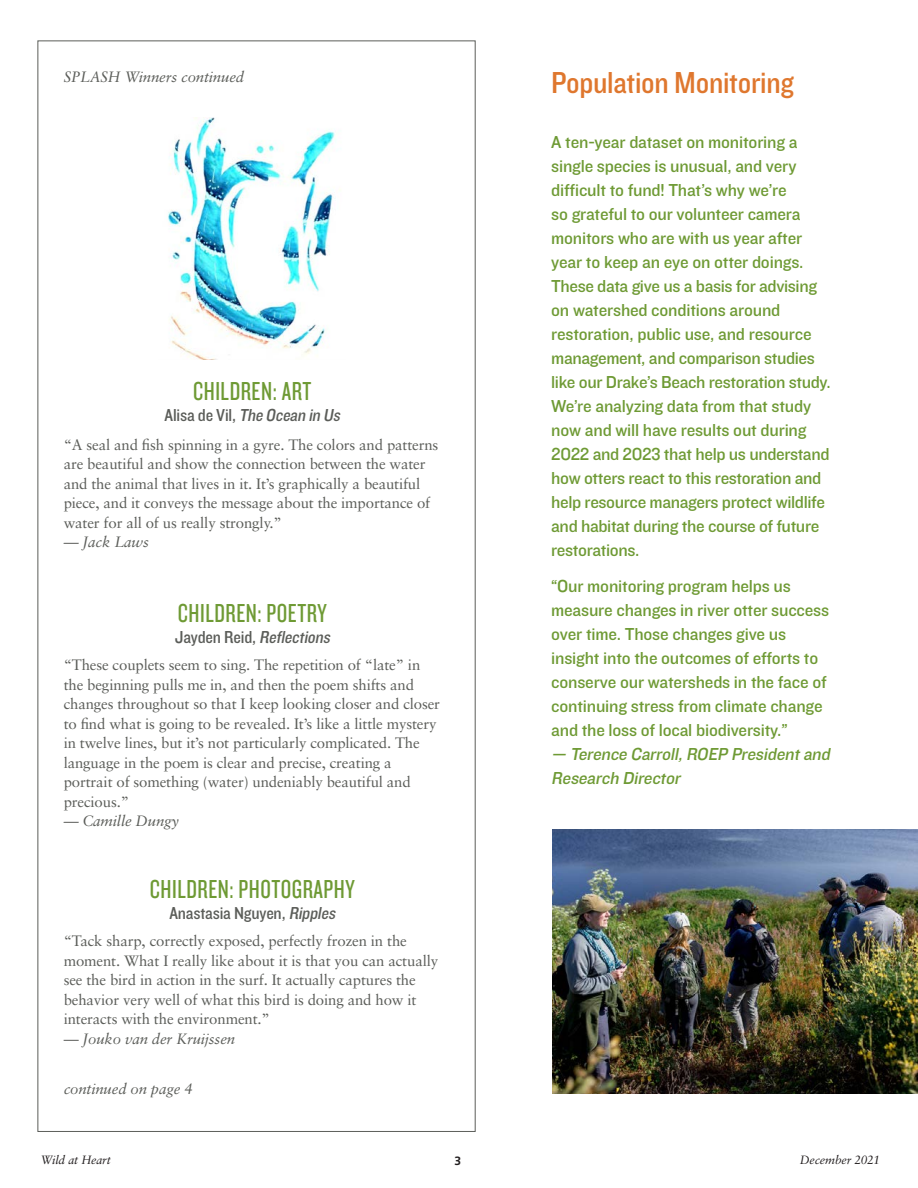
<style>
.page{position:relative;width:918px;height:1188px;background:#fff}
.page>*{position:absolute;margin:0;border:0;box-sizing:border-box;transform-origin:0 0}
.t1{font:31.5px "Knockout HTF30 Junior Welterwt";letter-spacing:-.01em;color:#df772e}
.t2{font:27px "Knockout HTF28 Junior Featherwt";letter-spacing:.02em;color:#6e9a34}
.t3{font:18px/24px "Knockout HTF31 Junior Middlewt";letter-spacing:-.01em;color:#6e9a34}
.t4{font:italic 18px/24px "Knockout HTF31 Junior Middlewt";color:#6e9a34}
.t5{font:18px "Knockout HTF30 Junior Welterwt";letter-spacing:-.01em;color:#5b5d59}
.t6{font:italic 18px "Knockout HTF30 Junior Welterwt";color:#5b5d59}
.t7{font:15px/19.5px "Sabon";letter-spacing:-.01em;color:#5b5d59}
.t8{font:italic 15px "Sabon";letter-spacing:-.01em;color:#5b5d59}
.t9{font:italic 12px "Sabon";letter-spacing:-.01em;color:#231f20}
.t10{font:700 12px "Frutiger";color:#231f20}
.s1{font-style:normal}
.s2{font-style:italic}
</style>
<div class="page">
<img style="left:553px;top:829px;width:364px;height:265px">
<img style="left:168px;top:118px;width:167px;height:242px">
<p class="t8" style="left:64px;top:68px;width:182px">SPLASH Winners continued</p>
<h2 class="t2" style="left:193px;top:378px;width:120px">CHILDREN: ART</h2>
<p class="t6" style="left:165px;top:406px;width:181px"><span class="s1">Alisa de Vil,</span> The Ocean in Us</p>
<p class="t7" style="left:64px;top:435px;width:376px">“A seal and fish spinning in a gyre. The colors and patterns are beautiful and show the connection between the water and the animal that lives in it. It’s graphically a beautiful piece, and it conveys the message about the importance of water for all of us really strongly.”</p>
<p class="t8" style="left:64px;top:534px;width:87px">— Jack Laws</p>
<h2 class="t2" style="left:178px;top:600px;width:150px">CHILDREN: POETRY</h2>
<p class="t5" style="left:175px;top:628px;width:160px">Jayden Reid, <span class="s2">Reflections</span></p>
<p class="t7" style="left:64px;top:655px;width:378px">“These couplets seem to sing. The repetition of “late” in the beginning pulls me in, and then the poem shifts and changes throughout so that I keep looking closer and closer to find what is going to be revealed. It’s like a little mystery in twelve lines, but it’s not particularly complicated. The language in the poem is clear and precise, creating a portrait of something (water) undeniably beautiful and precious.”</p>
<p class="t8" style="left:64px;top:813px;width:117px">— Camille Dungy</p>
<h2 class="t2" style="left:150px;top:876px;width:206px">CHILDREN: PHOTOGRAPHY</h2>
<p class="t5" style="left:169px;top:904px;width:171px">Anastasia Nguyen, <span class="s2">Ripples</span></p>
<p class="t7" style="left:64px;top:931px;width:376px">“Tack sharp, correctly exposed, perfectly frozen in the moment. What I really like about it is that you can actually see the bird in action in the surf. It actually captures the behavior very well of what this bird is doing and how it interacts with the environment.”</p>
<p class="t8" style="left:64px;top:1030px;width:173px"><span class="s1">—</span> Jouko van der Kruijssen</p>
<p class="t8" style="left:64px;top:1080px;width:131px">continued on page 4</p>
<h1 class="t1" style="left:551px;top:66px;width:244px">Population Monitoring</h1>
<p class="t3" style="left:551px;top:131px;width:281px">A ten-year dataset on monitoring a single species is unusual, and very difficult to fund! That’s why we’re<br>so grateful to our volunteer camera monitors who are with us year after year to keep an eye on otter doings.<br>These data give us a basis for advising on watershed conditions around restoration, public use, and resource management, and comparison studies like our Drake’s Beach restoration study.<br>We’re analyzing data from that study now and will have results out during 2022 and 2023 that help us understand how otters react to this restoration and help resource managers protect wildlife and habitat during the course of future restorations.</p>
<p class="t3" style="left:551px;top:575px;width:279px">“Our monitoring program helps us measure changes in river otter success over time. Those changes give us insight into the outcomes of efforts to conserve our watersheds in the face of continuing stress from climate change and the loss of local biodiversity.”</p>
<p class="t4" style="left:551px;top:743px;width:284px">— Terence Carroll,ROEP Presidentand<br>Research Director</p>
<p class="t9" style="left:41px;top:1153px;width:72px">Wild at Heart</p>
<p class="t10" style="left:455px;top:1153px;width:8px">3</p>
<p class="t9" style="left:800px;top:1153px;width:82px">December 2021</p>
</div>
